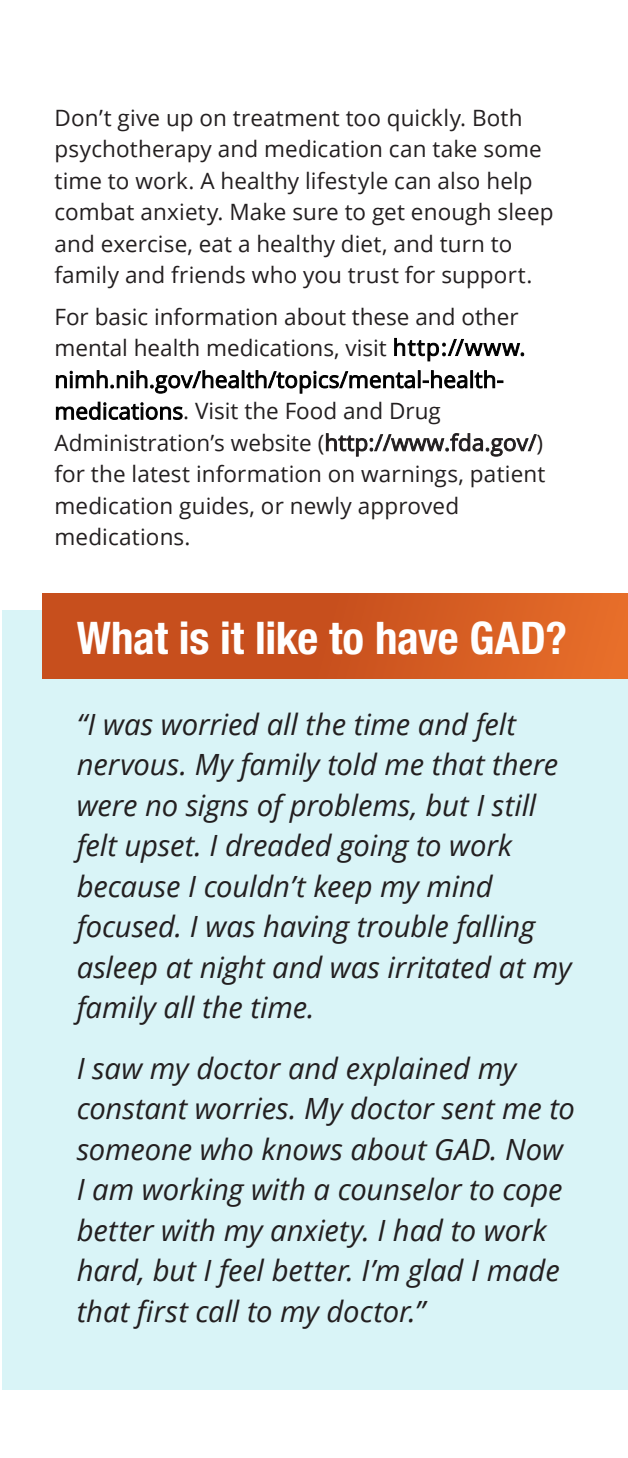
<style>
.page{position:relative;width:628px;height:1458px;background:#fff}
.page>*{position:absolute;margin:0;border:0;box-sizing:border-box;transform-origin:0 0}
.t1{font:700 condensed 45px "Helvetica Neue LT Std";letter-spacing:-.005em;color:#fff}
.t2{font:italic 29.25px/40.5px "Open Sans";letter-spacing:-.005em;color:#231f20}
.t3{font:22.5px/31.5px "Open Sans";letter-spacing:.005em;color:#231f20}
.s1{color:#000}
</style>
<div class="page">
<div style="left:2px;top:611px;width:626px;height:779px;background:#d9f4f7"></div>
<div style="left:43px;top:594px;width:585px;height:85px;background:linear-gradient(to right,#bf471a,#e16827)"></div>
<p class="t3" style="left:54px;top:101px;width:501px">Don’t give up on treatment too quickly. Both psychotherapy and medication can take some time to work. A healthy lifestyle can also help combat anxiety. Make sure to get enough sleep and exercise, eat a healthy diet, and turn to family and friends who you trust for support.</p>
<p class="t3" style="left:54px;top:300px;width:492px">For basic information about these and other mental health medications, visit <span class="s1">http://www. nimh.nih.gov/health/topics/mental-health&shy;medications</span>. Visit the Food and Drug Administration’s website (http://www.fda.gov/) for the latest information on warnings, patient medication guides, or newly approved medications.</p>
<h2 class="t1" style="left:77px;top:610px;width:492px">What is it like to have GAD?</h2>
<p class="t2" style="left:77px;top:703px;width:496px">“I was worried all the time and felt nervous. My family told me that there were no signs of problems, but I still felt upset. I dreaded going to work because I couldn’t keep my mind focused. I was having trouble falling asleep at night and was irritated at my family all the time.</p>
<p class="t2" style="left:77px;top:1047px;width:500px">I saw my doctor and explained my constant worries. My doctor sent me to someone who knows about GAD. Now I am working with a counselor to cope better with my anxiety. I had to work hard, but I feel better. I’m glad I made that first call to my doctor.”</p>
</div>
